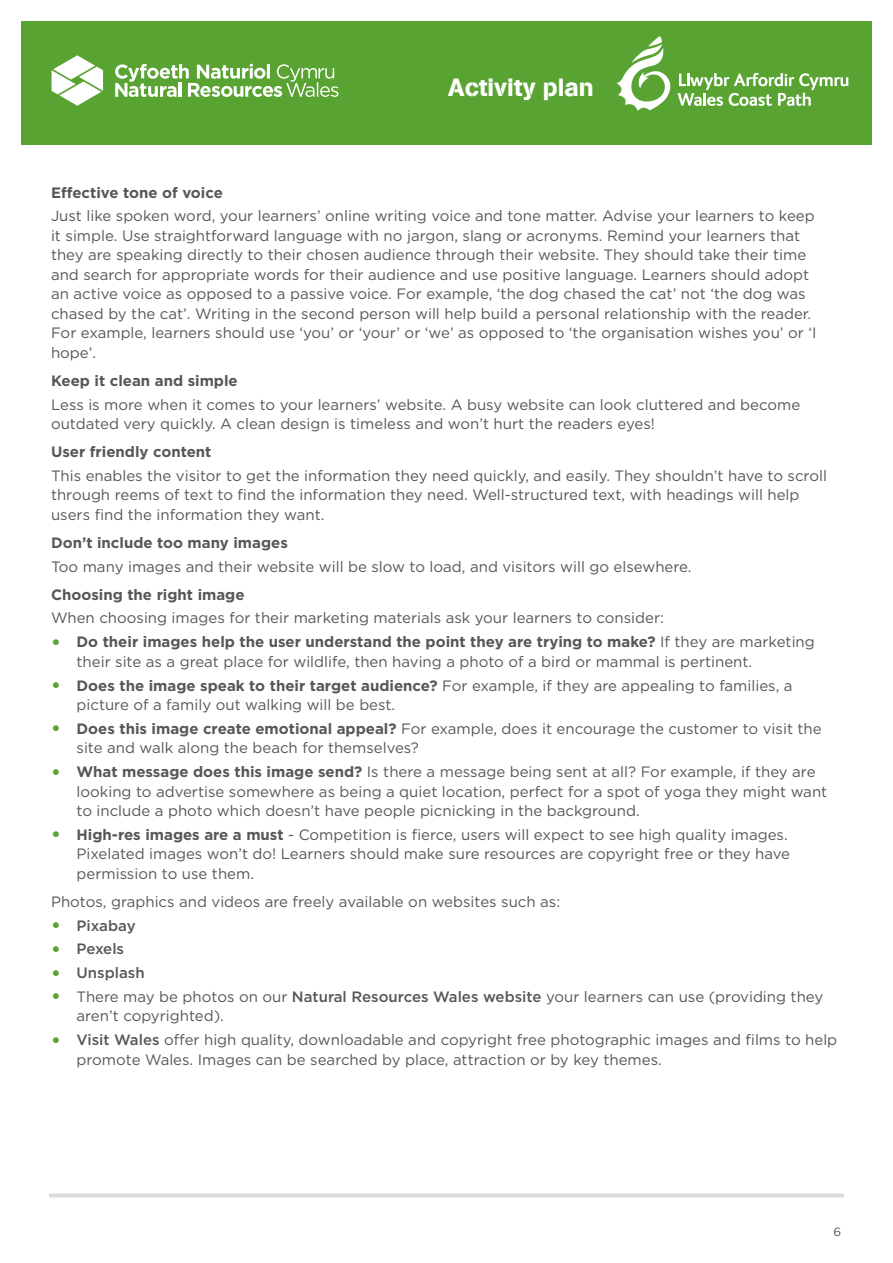
<style>
.page{position:relative;width:893px;height:1263px;background:#fff}
.page>*{position:absolute;margin:0;border:0;box-sizing:border-box;transform-origin:0 0}
.t1{font:24.75px "AG Book Stencil";color:#fff}
.t2{font:15px/19.5px "Gotham";color:#575756}
.t3{font:700 15px "Gotham";color:#575756}
.t4{font:500 15px "Gotham";color:#575756}
.t5{font:12px "Gotham";color:#575756}
.s1{font-weight:700;font-size:19.5px;color:#58a332}
.s2{font-weight:700}
.s3{font-weight:500}
</style>
<div class="page">
<svg style="left:49px;top:1193px;width:795px;height:4px;fill:#dadada"></svg>
<div style="left:21px;top:21px;width:851px;height:124px;background:#58a332"></div>
<svg style="left:52px;top:55px;width:51px;height:51px"></svg>
<svg style="left:115px;top:64px;width:223px;height:33px"></svg>
<svg style="left:617px;top:36px;width:231px;height:75px"></svg>
<h1 class="t1" style="left:448px;top:72px;width:147px">Activity plan</h1>
<p class="t3" style="left:51px;top:182px;width:173px">Effective tone of voice</p>
<p class="t2" style="left:51px;top:206px;width:767px">Just like spoken word, your learners’ online writing voice and tone matter. Advise your learners to keep it simple. Use straightforward language with no jargon, slang or acronyms. Remind your learners that they are speaking directly to their chosen audience through their website. They should take their time and search for appropriate words for their audience and use positive language. Learners should adopt an active voice as opposed to a passive voice. For example, ‘the dog chased the cat’ not ‘the dog was chased by the cat’. Writing in the second person will help build a personal relationship with the reader.<br>For example, learners should use ‘you’ or ‘your’ or ‘we’ as opposed to ‘the organisation wishes you’ or ‘I hope’.</p>
<p class="t3" style="left:51px;top:371px;width:188px">Keep it clean and simple</p>
<p class="t2" style="left:51px;top:394px;width:751px">Less is more when it comes to your learners’ website. A busy website can look cluttered and become outdated very quickly. A clean design is timeless and won’t hurt the readers eyes!</p>
<p class="t3" style="left:51px;top:442px;width:162px">User friendly content</p>
<p class="t2" style="left:51px;top:466px;width:777px">This enables the visitor to get the information they need quickly, and easily. They shouldn’t have to scroll through reems of text to find the information they need. Well-structured text, with headings will help users find the information they want.</p>
<p class="t3" style="left:51px;top:533px;width:238px">Don’t include too many images</p>
<p class="t2" style="left:51px;top:556px;width:642px">Too many images and their website will be slow to load, and visitors will go elsewhere.</p>
<p class="t3" style="left:51px;top:584px;width:195px">Choosing the right image</p>
<p class="t2" style="left:51px;top:608px;width:614px">When choosing images for their marketing materials ask your learners to consider:</p>
<p class="t2" style="left:77px;top:632px;width:740px;text-indent:-26px"><span class="s1">•</span> <span class="s2">Do their images help the user understand the point they are trying to make?</span> If they are marketing their site as a great place for wildlife, then having a photo of a bird or mammal is pertinent.</p>
<p class="t2" style="left:77px;top:675px;width:718px;text-indent:-26px"><span class="s1">•</span> <span class="s2">Does the image speak to their target audience?</span> For example, if they are appealing to families, a picture of a family out walking will be best.</p>
<p class="t2" style="left:77px;top:718px;width:747px;text-indent:-26px"><span class="s1">•</span> <span class="s2">Does this image create emotional appeal?</span> For example, does it encourage the customer to visit the site and walk along the beach for themselves?</p>
<p class="t2" style="left:77px;top:762px;width:752px;text-indent:-26px"><span class="s1">•</span> <span class="s2">What message does this image send?</span> Is there a message being sent at all? For example, if they are looking to advertise somewhere as being a quiet location, perfect for a spot of yoga they might want to include a photo which doesn’t have people picnicking in the background.</p>
<p class="t2" style="left:77px;top:824px;width:715px;text-indent:-26px"><span class="s1">•</span> <span class="s2">High-res images are a must</span> - Competition is fierce, users will expect to see high quality images.<br>Pixelated images won’t do! Learners should make sure resources are copyright free or they have permission to use them.</p>
<p class="t2" style="left:51px;top:891px;width:511px">Photos, graphics and videos are freely available on websites such as:</p>
<p class="t4" style="left:51px;top:915px;width:86px"><span class="s1">•</span> Pixabay</p>
<p class="t4" style="left:51px;top:939px;width:75px"><span class="s1">•</span> Pexels</p>
<p class="t4" style="left:51px;top:963px;width:95px"><span class="s1">•</span> Unsplash</p>
<p class="t2" style="left:77px;top:986px;width:748px;text-indent:-26px"><span class="s1">•</span> There may be photos on our <span class="s3">Natural Resources Wales website</span> your learners can use (providing they aren’t copyrighted).</p>
<p class="t2" style="left:77px;top:1030px;width:762px;text-indent:-26px"><span class="s1">•</span> <span class="s3">Visit Wales</span> offer high quality, downloadable and copyright free photographic images and films to help promote Wales. Images can be searched by place, attraction or by key themes.</p>
<p class="t5" style="left:833px;top:1224px;width:9px">6</p>
</div>
